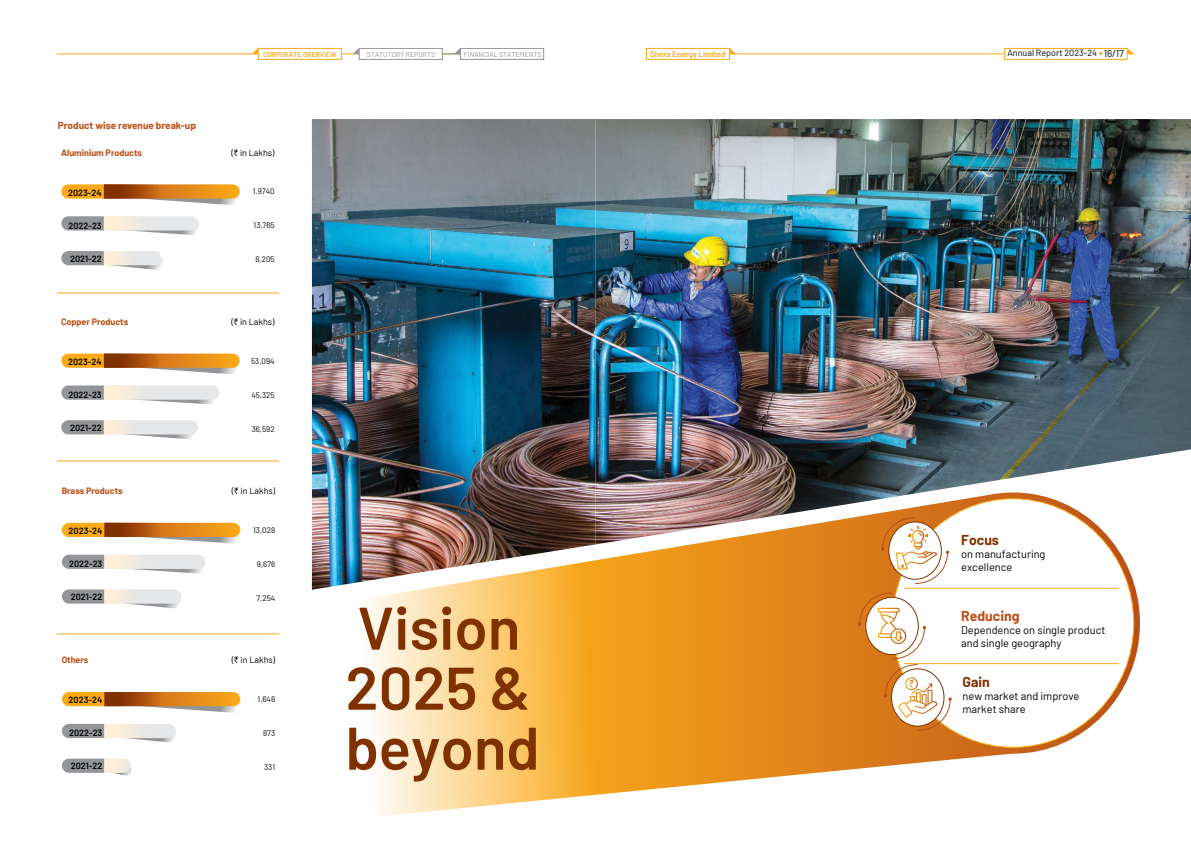
<style>
.page{position:relative;width:1191px;height:842px;background:#fff}
.page>*{position:absolute;margin:0;border:0;box-sizing:border-box;transform-origin:0 0}
.t1{font:600 60px/60px "Barlow";color:#803100}
.t2{font:700 14px "Barlow";color:#803100}
.t3{font:700 14px "Barlow";color:#ba4e16}
.t4{font:11px/13.2px "Barlow";color:#000}
.t5{font:700 10px "Barlow";color:#ba4e16}
.t6{font:600 9px "Barlow";color:#000}
.t7{font:9px "Barlow";color:#000}
.t8{font:700 9px "Barlow";color:#ba4e16}
.t9{font:8px "Barlow";color:#000}
.t10{font:600 8px "Barlow";color:#fbaa19}
.t11{font:7px "Barlow";color:#939598}
.t12{font:600 7px "Barlow";color:#fbaa19}
.s1{font-family:"Rupee"}
.s2{color:#fbaa19}
.s3{font-size:10px}
</style>
<div class="page">
<img style="left:312px;top:119px;width:283px;height:373px">
<hr style="left:57px;top:54px;width:411px;height:1px;background:#fbaa19">
<svg style="left:352px;top:48px;width:7px;height:6px"></svg>
<svg style="left:442px;top:48px;width:18px;height:7px"></svg>
<div style="left:460px;top:48px;width:83px;height:11px;background:#fff"></div>
<div style="left:460px;top:48px;width:84px;height:12px;border:1px solid #939598"></div>
<svg style="left:252px;top:48px;width:6px;height:6px"></svg>
<div style="left:258px;top:48px;width:83px;height:11px;background:#fff"></div>
<div style="left:258px;top:48px;width:84px;height:12px;border:1px solid #fbaa19"></div>
<div style="left:359px;top:48px;width:83px;height:11px;background:#fff"></div>
<div style="left:359px;top:48px;width:83px;height:12px;border:1px solid #939598"></div>
<svg style="left:61px;top:184px;width:179px;height:21px"></svg>
<svg style="left:104px;top:184px;width:55px;height:15px"></svg>
<svg style="left:61px;top:216px;width:138px;height:19px"></svg>
<svg style="left:104px;top:216px;width:45px;height:14px"></svg>
<svg style="left:61px;top:251px;width:102px;height:19px"></svg>
<svg style="left:104px;top:251px;width:31px;height:14px"></svg>
<svg style="left:61px;top:354px;width:179px;height:20px"></svg>
<svg style="left:104px;top:354px;width:55px;height:14px"></svg>
<svg style="left:61px;top:385px;width:158px;height:19px"></svg>
<svg style="left:104px;top:385px;width:45px;height:15px"></svg>
<svg style="left:61px;top:420px;width:137px;height:19px"></svg>
<svg style="left:104px;top:420px;width:31px;height:14px"></svg>
<svg style="left:62px;top:523px;width:179px;height:21px"></svg>
<svg style="left:104px;top:523px;width:56px;height:14px"></svg>
<svg style="left:62px;top:555px;width:144px;height:19px"></svg>
<svg style="left:104px;top:555px;width:45px;height:14px"></svg>
<svg style="left:62px;top:589px;width:119px;height:20px"></svg>
<svg style="left:104px;top:589px;width:32px;height:15px"></svg>
<svg style="left:62px;top:692px;width:179px;height:21px"></svg>
<svg style="left:104px;top:692px;width:56px;height:14px"></svg>
<svg style="left:62px;top:724px;width:114px;height:19px"></svg>
<svg style="left:104px;top:724px;width:45px;height:14px"></svg>
<svg style="left:62px;top:759px;width:68px;height:17px"></svg>
<div style="left:104px;top:759px;width:27px;height:14px;background:#ffefd8"></div>
<img style="left:311px;top:492px;width:284px;height:324px">
<hr style="left:57px;top:293px;width:222px;height:1px;background:#fbaa19">
<hr style="left:57px;top:461px;width:222px;height:1px;background:#fbaa19">
<hr style="left:57px;top:634px;width:222px;height:1px;background:#fbaa19">
<img style="left:595px;top:119px;width:596px;height:373px">
<hr style="left:727px;top:54px;width:407px;height:1px;background:#fbaa19">
<svg style="left:730px;top:48px;width:6px;height:6px"></svg>
<div style="left:646px;top:48px;width:83px;height:11px;background:#fff"></div>
<div style="left:646px;top:48px;width:84px;height:12px;border:1px solid #fbaa19"></div>
<svg style="left:1127px;top:48px;width:6px;height:6px"></svg>
<div style="left:1004px;top:48px;width:123px;height:11px;background:#fff"></div>
<div style="left:1004px;top:48px;width:123px;height:12px;border:1px solid #fbaa19"></div>
<svg style="left:595px;top:492px;width:545px;height:303px"></svg>
<div style="left:892px;top:499px;width:241px;height:248px;background:#fff;border-radius:50%"></div>
<hr style="left:904px;top:588px;width:214px;height:1px;background:#fbaa19">
<hr style="left:904px;top:663px;width:214px;height:1px;background:#fbaa19">
<svg style="left:858px;top:592px;width:93px;height:139px"></svg>
<svg style="left:881px;top:517px;width:68px;height:67px"></svg>
<p class="t5" style="left:58px;top:119px;width:139px">Product wise revenue break-up</p>
<p class="t12" style="left:263px;top:50px;width:75px">CORPORATE OVERVIEW</p>
<p class="t11" style="left:367px;top:50px;width:70px">STATUTORY REPORTS</p>
<p class="t11" style="left:464px;top:50px;width:79px">FINANCIAL STATEMENTS</p>
<p class="t8" style="left:61px;top:147px;width:82px">Aluminium Products</p>
<p class="t7" style="left:231px;top:147px;width:45px">(<span class="s1">`</span> in Lakhs)</p>
<p class="t9" style="left:253px;top:187px;width:23px">1,9740</p>
<p class="t9" style="left:254px;top:221px;width:23px">13,765</p>
<p class="t9" style="left:255px;top:255px;width:21px">8,205</p>
<p class="t6" style="left:68px;top:187px;width:35px">2023-24</p>
<p class="t6" style="left:68px;top:220px;width:35px">2022-23</p>
<p class="t6" style="left:70px;top:253px;width:33px">2021-22</p>
<p class="t8" style="left:61px;top:316px;width:69px">Copper Products</p>
<p class="t7" style="left:231px;top:316px;width:45px">(<span class="s1">`</span> in Lakhs)</p>
<p class="t9" style="left:251px;top:356px;width:25px">53,094</p>
<p class="t9" style="left:251px;top:390px;width:25px">45,325</p>
<p class="t9" style="left:252px;top:424px;width:24px">36,592</p>
<p class="t6" style="left:68px;top:356px;width:35px">2023-24</p>
<p class="t6" style="left:68px;top:389px;width:35px">2022-23</p>
<p class="t6" style="left:70px;top:422px;width:33px">2021-22</p>
<p class="t8" style="left:62px;top:485px;width:62px">Brass Products</p>
<p class="t7" style="left:232px;top:485px;width:45px">(<span class="s1">`</span> in Lakhs)</p>
<p class="t9" style="left:253px;top:525px;width:23px">13,028</p>
<p class="t9" style="left:257px;top:559px;width:20px">9,676</p>
<p class="t9" style="left:256px;top:593px;width:20px">7,254</p>
<p class="t6" style="left:69px;top:525px;width:35px">2023-24</p>
<p class="t6" style="left:69px;top:558px;width:35px">2022-23</p>
<p class="t6" style="left:71px;top:591px;width:33px">2021-22</p>
<p class="t8" style="left:62px;top:655px;width:28px">Others</p>
<p class="t7" style="left:232px;top:655px;width:45px">(<span class="s1">`</span> in Lakhs)</p>
<p class="t9" style="left:258px;top:694px;width:19px">1,648</p>
<p class="t9" style="left:263px;top:728px;width:14px">873</p>
<p class="t9" style="left:264px;top:762px;width:13px">331</p>
<p class="t6" style="left:69px;top:694px;width:35px">2023-24</p>
<p class="t6" style="left:69px;top:727px;width:35px">2022-23</p>
<p class="t6" style="left:71px;top:760px;width:33px">2021-22</p>
<h1 class="t1" style="left:345px;top:597px;width:196px">Vision<br>2025 &amp; beyond</h1>
<p class="t10" style="left:650px;top:49px;width:77px">Shera Energy Limited</p>
<p class="t7" style="left:1007px;top:47px;width:118px">Annual Report 2023-24 <span class="s2">•</span><span class="s3">16/17</span></p>
<p class="t2" style="left:961px;top:531px;width:39px">Focus</p>
<p class="t4" style="left:961px;top:547px;width:86px">on manufacturing excellence</p>
<p class="t3" style="left:961px;top:607px;width:60px">Reducing</p>
<p class="t4" style="left:961px;top:623px;width:146px">Dependence on single product and single geography</p>
<p class="t2" style="left:962px;top:673px;width:29px">Gain</p>
<p class="t4" style="left:962px;top:689px;width:118px">new market and improve market share</p>
</div>
